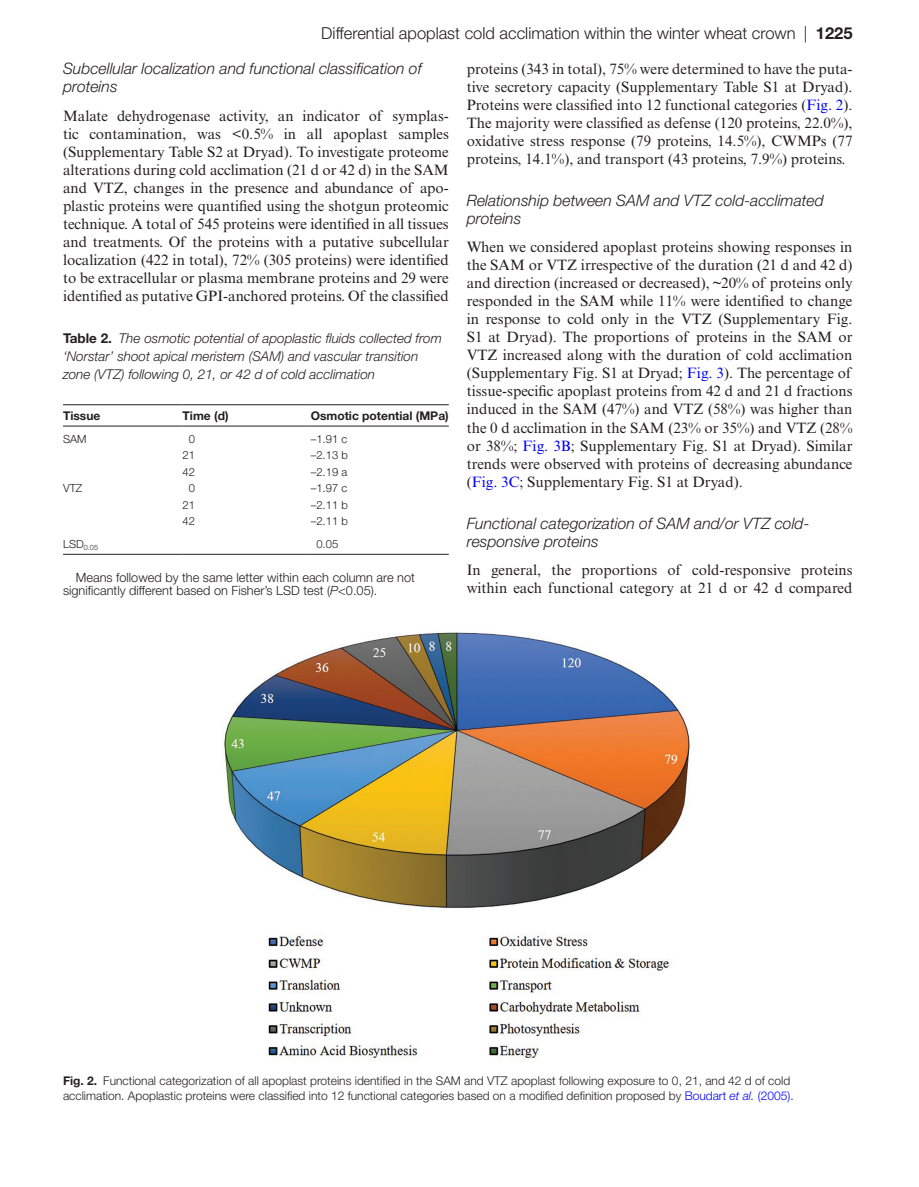
<style>
.page{position:relative;width:919px;height:1187px;background:#fff}
.page>*{position:absolute;margin:0;border:0;box-sizing:border-box;transform-origin:0 0}
.t1{font:300 16.5px "Helvetica Neue LT Std";color:#231f20}
.t2{font:italic 300 15.75px/18px "Helvetica Neue LT Std";color:#231f20}
.t3{font:15px/18px "Times New Roman MT Std";color:#231f20;text-align:justify}
.t4{font:italic 300 13.5px/18px "Helvetica Neue LT Std";color:#231f20}
.t5{font:300 12.75px/13.5px "Helvetica Neue LT Std";color:#231f20}
.t6{font:300 12px/15px "Helvetica Neue LT Std";color:#231f20}
.t7{font:700 12px "Helvetica Neue LT Std";color:#231f20}
.t8{font:300 11.25px "Helvetica Neue LT Std";color:#231f20}
.t9{font:300 7.35px "Helvetica Neue LT Std";color:#231f20}
.s1{font-weight:700}
.s2{color:#00f}
.s3{font-weight:700;font-style:normal}
.s4{font-style:italic}
.s5{font-style:italic;color:#00f}
</style>
<div class="page">
<hr style="left:63px;top:404px;width:119px;height:1px;background:#231f20">
<hr style="left:63px;top:425px;width:119px;height:1px;background:#231f20">
<hr style="left:182px;top:404px;width:129px;height:1px;background:#231f20">
<hr style="left:182px;top:425px;width:129px;height:1px;background:#231f20">
<hr style="left:311px;top:404px;width:138px;height:1px;background:#231f20">
<hr style="left:311px;top:425px;width:138px;height:1px;background:#231f20">
<hr style="left:311px;top:554px;width:138px;height:1px;background:#231f20">
<hr style="left:63px;top:554px;width:119px;height:1px;background:#231f20">
<hr style="left:182px;top:554px;width:129px;height:1px;background:#231f20">
<img style="left:224px;top:632px;width:466px;height:428px">
<p class="t1" style="left:321px;top:23px;width:532px">Differential apoplast cold acclimation within the winter wheat crown | <span class="s1">1225</span></p>
<p class="t2" style="left:63px;top:59px;width:360px">Subcellular localization and functional classification of proteins</p>
<p class="t3" style="left:63px;top:107px;width:387px">Malate dehydrogenase activity, an indicator of symplas&shy;tic contamination, was &lt;0.5% in all apoplast samples (Supplementary Table S2 at Dryad). To investigate proteome alterations during cold acclimation (21 d or 42 d) in the SAM and VTZ, changes in the presence and abundance of apo&shy;plastic proteins were quantified using the shotgun proteomic technique. A total of 545 proteins were identified in all tissues and treatments. Of the proteins with a putative subcellular localization (422 in total), 72% (305 proteins) were identified to be extracellular or plasma membrane proteins and 29 were identified as putative GPI-anchored proteins. Of the classified</p>
<p class="t3" style="left:466px;top:60px;width:387px">proteins (343 in total), 75% were determined to have the puta&shy;tive secretory capacity (Supplementary Table S1 at Dryad).<br>Proteins were classified into 12 functional categories (<span class="s2">Fig. 2</span>).<br>The majority were classified as defense (120 proteins, 22.0%), oxidative stress response (79 proteins, 14.5%), CWMPs (77 proteins, 14.1%), and transport (43 proteins, 7.9%) proteins.</p>
<p class="t2" style="left:466px;top:191px;width:358px">Relationship between SAM and VTZ cold-acclimated proteins</p>
<p class="t3" style="left:466px;top:238px;width:387px">When we considered apoplast proteins showing responses in the SAM or VTZ irrespective of the duration (21 d and 42 d) and direction (increased or decreased), ~20% of proteins only responded in the SAM while 11% were identified to change in response to cold only in the VTZ (Supplementary Fig.<br>S1 at Dryad). The proportions of proteins in the SAM or VTZ increased along with the duration of cold acclimation (Supplementary Fig. S1 at Dryad; <span class="s2">Fig. 3</span>). The percentage of tissue-specific apoplast proteins from 42 d and 21 d fractions induced in the SAM (47%) and VTZ (58%) was higher than the 0 d acclimation in the SAM (23% or 35%) and VTZ (28% or 38%; <span class="s2">Fig. 3B</span>; Supplementary Fig. S1 at Dryad). Similar trends were observed with proteins of decreasing abundance (<span class="s2">Fig. 3C</span>; Supplementary Fig. S1 at Dryad).</p>
<p class="t2" style="left:466px;top:513px;width:344px">Functional categorization of SAM and/or VTZ cold&shy;responsive proteins</p>
<p class="t3" style="left:466px;top:561px;width:387px">In general, the proportions of cold-responsive proteins within each functional category at 21 d or 42 d compared</p>
<p class="t4" style="left:63px;top:329px;width:380px"><span class="s3">Table 2.</span> The osmotic potential of apoplastic fluids collected from ‘Norstar’ shoot apical meristem (SAM) and vascular transition zone (VTZ) following 0, 21, or 42 d of cold acclimation</p>
<p class="t7" style="left:63px;top:408px;width:39px">Tissue</p>
<p class="t7" style="left:182px;top:408px;width:47px">Time (d)</p>
<p class="t7" style="left:311px;top:408px;width:139px">Osmotic potential (MPa)</p>
<p class="t8" style="left:63px;top:432px;width:25px">SAM</p>
<p class="t8" style="left:189px;top:432px;width:8px">0</p>
<p class="t8" style="left:311px;top:432px;width:38px">–1.91 c</p>
<p class="t8" style="left:182px;top:448px;width:14px">21</p>
<p class="t8" style="left:311px;top:448px;width:39px">–2.13 b</p>
<p class="t8" style="left:182px;top:465px;width:14px">42</p>
<p class="t8" style="left:311px;top:465px;width:38px">–2.19 a</p>
<p class="t8" style="left:63px;top:481px;width:21px">VTZ</p>
<p class="t8" style="left:189px;top:481px;width:8px">0</p>
<p class="t8" style="left:311px;top:481px;width:38px">–1.97 c</p>
<p class="t8" style="left:182px;top:498px;width:14px">21</p>
<p class="t8" style="left:311px;top:498px;width:39px">–2.11 b</p>
<p class="t8" style="left:182px;top:514px;width:14px">42</p>
<p class="t8" style="left:311px;top:514px;width:39px">–2.11 b</p>
<p class="t9" style="left:63px;top:543px;width:37px"><sup>LSD</sup>0.05</p>
<p class="t8" style="left:316px;top:537px;width:23px">0.05</p>
<p class="t5" style="left:63px;top:570px;width:353px;text-indent:13px">Means followed by the same letter within each column are not significantly different based on Fisher’s LSD test (<span class="s4">P</span>&lt;0.05).</p>
<p class="t6" style="left:63px;top:1072px;width:732px"><span class="s1">Fig. 2.</span> Functional categorization of all apoplast proteins identified in the SAM and VTZ apoplast following exposure to 0, 21, and 42 d of cold acclimation. Apoplastic proteins were classified into 12 functional categories based on a modified definition proposed by <span class="s2">Boudart</span> <span class="s5">et al.</span> <span class="s2">(2005)</span>.</p>
</div>
